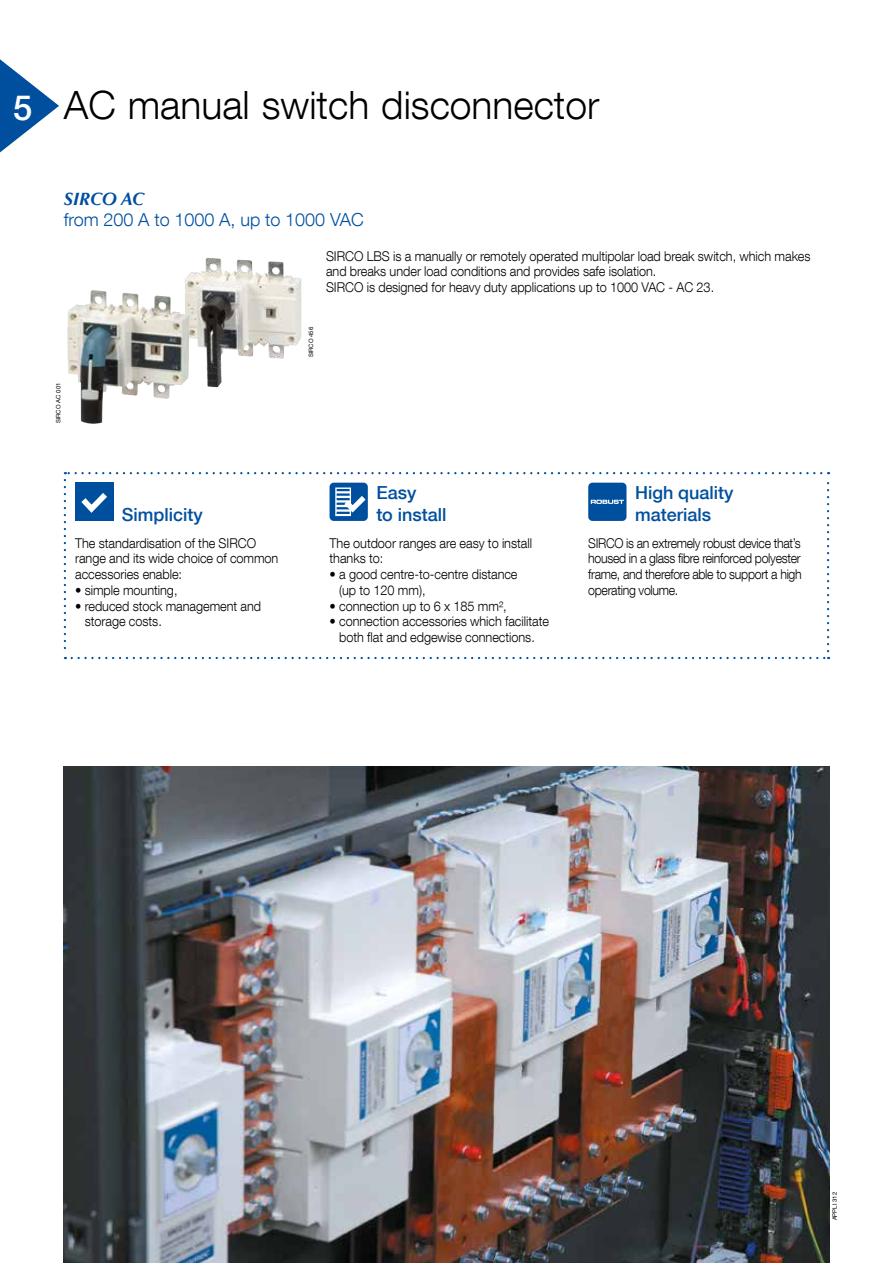
<style>
.page{position:relative;width:893px;height:1263px;background:#fff}
.page>*{position:absolute;margin:0;border:0;box-sizing:border-box;transform-origin:0 0}
.t1{font:300 39px "Helvetica Neue LT Com";color:#000}
.t2{font:500 18px/21.8px "Helvetica Neue LT Com";color:#004f9f}
.t3{font:300 18px "Helvetica Neue LT Com";color:#004f9f}
.t4{font:italic 700 18px "Optima LT Std";color:#004f9f}
.t5{font:300 13.5px/15.8px "Helvetica Neue LT Com";letter-spacing:-.005em;color:#000;scale:.94 1}
.t6{font:300 13.5px/15.8px "Helvetica Neue LT Com";letter-spacing:-.005em;color:#000;text-align:justify;scale:.91 1}
.t7{font:6px "Helvetica Neue LT Com";color:#000}
.s1{font-weight:500;font-size:34.5px;color:#fff}
</style>
<div class="page">
<svg style="left:0;top:59px;width:59px;height:93px"></svg>
<svg style="left:64px;top:480px;width:2px;height:179px"></svg>
<svg style="left:72px;top:657px;width:757px;height:2px"></svg>
<svg style="left:827px;top:472px;width:2px;height:179px"></svg>
<svg style="left:65px;top:472px;width:756px;height:2px"></svg>
<svg style="left:75px;top:483px;width:38px;height:38px"></svg>
<div style="left:588px;top:483px;width:38px;height:38px;background:#004f9f;border-radius:4px"></div>
<svg style="left:591px;top:500px;width:33px;height:4px"></svg>
<div style="left:330px;top:483px;width:38px;height:38px;background:#004f9f;border-radius:4px"></div>
<svg style="left:335px;top:487px;width:30px;height:29px"></svg>
<img style="left:185px;top:258px;width:112px;height:129px">
<img style="left:67px;top:290px;width:123px;height:134px">
<img style="left:64px;top:766px;width:765px;height:497px">
<h1 class="t1" style="left:13px;top:82px;width:588px"><span class="s1">5</span> AC manual switch disconnector</h1>
<h2 class="t4" style="left:64px;top:188px;width:82px">SIRCO AC</h2>
<h2 class="t3" style="left:64px;top:209px;width:301px">from 200 A to 1000 A, up to 1000 VAC</h2>
<p class="t5" style="left:326px;top:248px;width:517px">SIRCO LBS is a manually or remotely operated multipolar load break switch, which makes and breaks under load conditions and provides safe isolation.<br>SIRCO is designed for heavy duty applications up to 1000 VAC - AC 23.</p>
<p class="t7" style="left:55px;top:423px;width:42px;rotate:-90deg">SIRCO AC 001</p>
<h2 class="t2" style="left:122px;top:503px;width:83px">Simplicity</h2>
<p class="t5" style="left:75px;top:535px;width:218px">The standardisation of the SIRCO range and its wide choice of common accessories enable:</p>
<p class="t5" style="left:75px;top:582px;width:110px">• simple mounting,</p>
<p class="t5" style="left:85px;top:598px;width:189px;text-indent:-10px">• reduced stock management and storage costs.</p>
<p class="t7" style="left:307px;top:357px;width:32px;rotate:-90deg">SIRCO 456</p>
<h2 class="t2" style="left:376px;top:482px;width:72px">Easy<br>to install</h2>
<p class="t5" style="left:330px;top:535px;width:217px">The outdoor ranges are easy to install thanks to:</p>
<p class="t5" style="left:339px;top:566px;width:191px;text-indent:-10px">• a good centre-to-centre distance (up to 120 mm),</p>
<p class="t5" style="left:330px;top:598px;width:190px">• connection up to 6 x 185 mm²,</p>
<p class="t5" style="left:330px;top:613px;width:235px;text-align:center">• connection accessories which facilitate both flat and edgewise connections.</p>
<h2 class="t2" style="left:635px;top:482px;width:100px">High quality materials</h2>
<p class="t6" style="left:588px;top:535px;width:236px">SIRCO is an extremely robust device that’s housed in a glass fibre reinforced polyester frame, and therefore able to support a high operating volume.</p>
<p class="t7" style="left:831px;top:1220px;width:30px;rotate:-90deg">APPLI 312</p>
</div>
